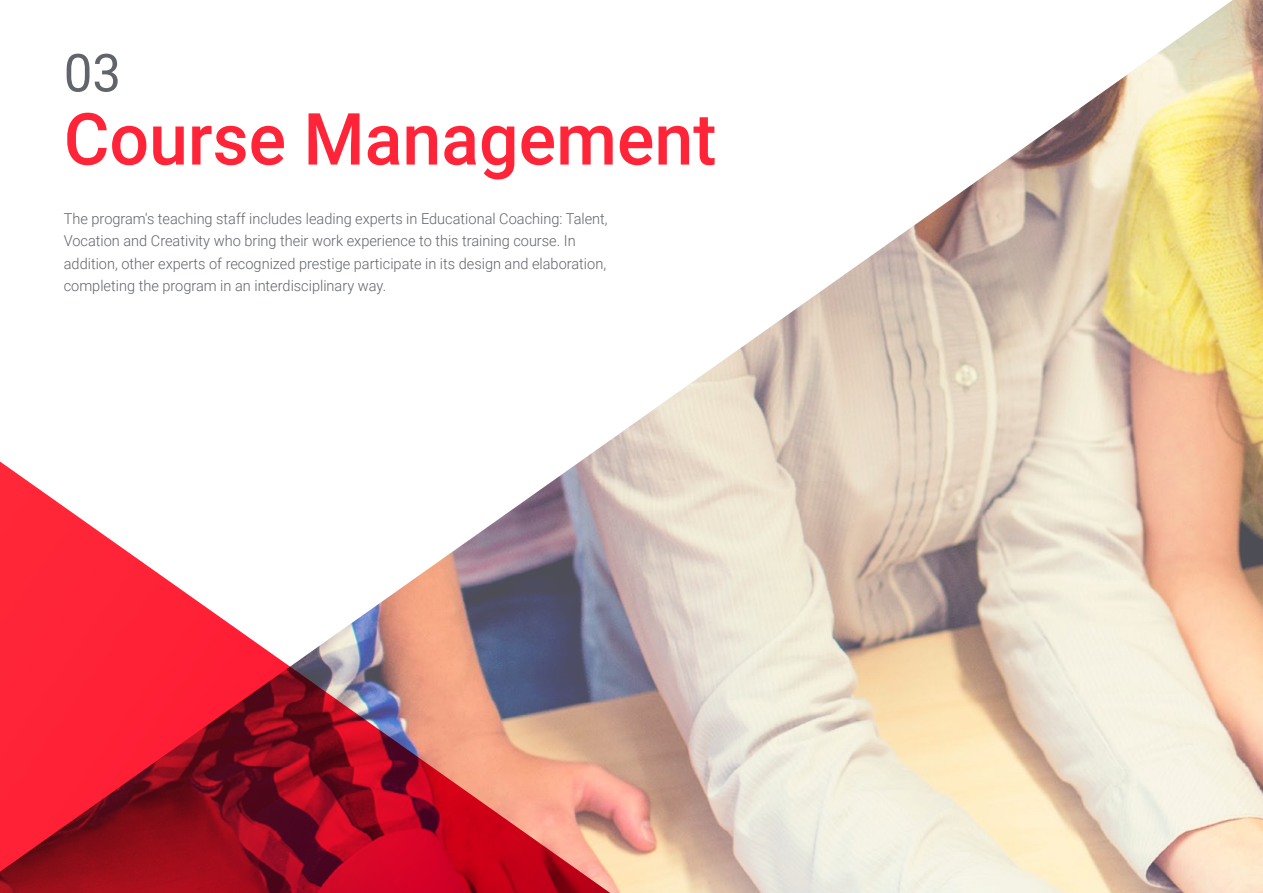
<style>
.page{position:relative;width:1263px;height:893px;background:#fff}
.page>*{position:absolute;margin:0;border:0;box-sizing:border-box;transform-origin:0 0}
.t1{font:500 72px "Roboto";color:#ff2438}
.t2{font:52.5px "Roboto";color:#61646a}
.t3{font:300 15px/22.5px "Roboto";color:#61646a}
</style>
<div class="page">
<img style="left:602px;top:0;width:661px;height:893px">
<svg style="left:0;top:446px;width:640px;height:447px"></svg>
<h2 class="t2" style="left:64px;top:36px;width:59px">03</h2>
<h1 class="t1" style="left:64px;top:89px;width:654px">Course Management</h1>
<p class="t3" style="left:64px;top:207px;width:545px">The program's teaching staff includes leading experts in Educational Coaching: Talent, Vocation and Creativity who bring their work experience to this training course. In addition, other experts of recognized prestige participate in its design and elaboration, completing the program in an interdisciplinary way.</p>
</div>
